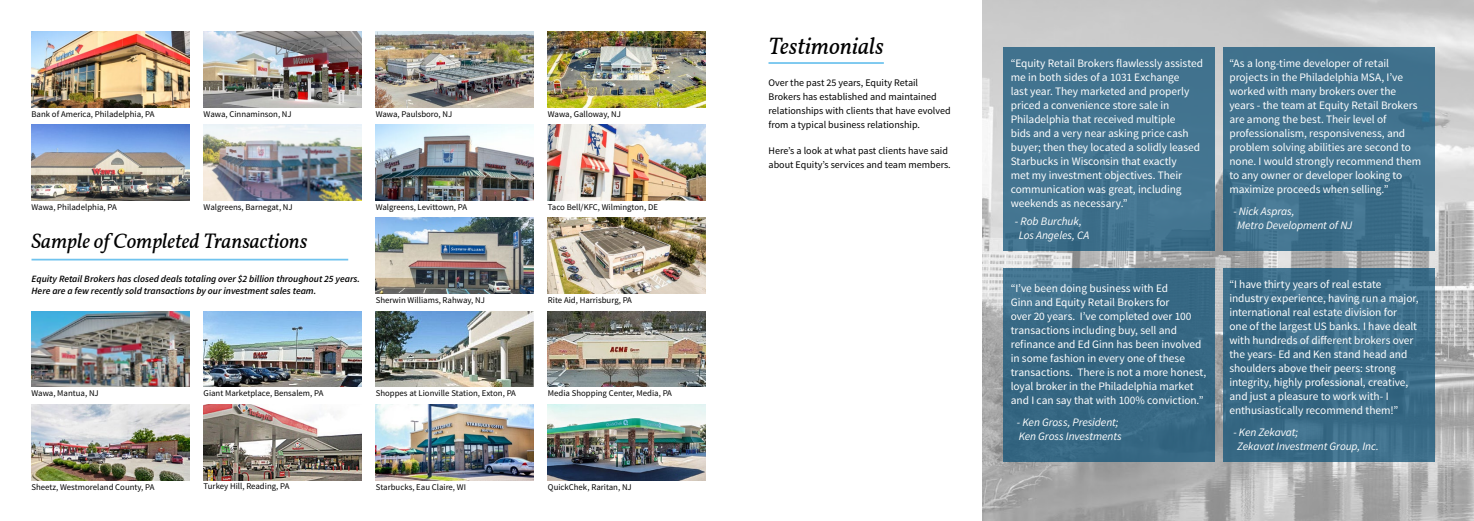
<style>
.page{position:relative;width:1474px;height:521px;background:#fff}
.page>*{position:absolute;margin:0;border:0;box-sizing:border-box;transform-origin:0 0}
.t1{font:italic 23.62px "Vollkorn";color:#000}
.t2{font:italic 21px "Vollkorn";color:#000}
.t3{font:11.38px/14px "Source Sans Pro";letter-spacing:-.005em;color:#fff}
.t4{font:italic 11.38px/14px "Source Sans Pro";letter-spacing:-.01em;color:#fff}
.t5{font:10.06px/14px "Source Sans Pro";color:#000}
.t6{font:italic 600 9.62px/11.5px "Source Sans Pro";color:#000}
.t7{font:8.75px "Source Sans Pro";color:#000}
.s1{font-style:normal}
</style>
<div class="page">
<svg style="left:982px;top:0;width:491px;height:521px;background:#bcbdbd"></svg>
<hr style="left:768px;top:62px;width:115px;height:2px;background:#6fc3ee">
<div style="left:1003px;top:268px;width:212px;height:193px;background:linear-gradient(to bottom,#3b6c88,#346581)"></div>
<svg style="left:1223px;top:268px;width:211px;height:193px;background:#3a6b87"></svg>
<div style="left:1003px;top:47px;width:212px;height:204px;background:#437490"></div>
<div style="left:1223px;top:47px;width:211px;height:204px;background:#41738f"></div>
<hr style="left:32px;top:259px;width:316px;height:1px;background:#6fc3ee">
<img style="left:32px;top:32px;width:157px;height:75px">
<img style="left:204px;top:32px;width:157px;height:75px">
<img style="left:548px;top:32px;width:157px;height:75px">
<img style="left:376px;top:32px;width:157px;height:75px">
<img style="left:32px;top:125px;width:157px;height:75px">
<img style="left:204px;top:125px;width:157px;height:75px">
<img style="left:548px;top:125px;width:157px;height:75px">
<img style="left:376px;top:125px;width:157px;height:75px">
<img style="left:204px;top:311px;width:157px;height:76px">
<img style="left:204px;top:404px;width:157px;height:76px">
<img style="left:376px;top:218px;width:157px;height:75px">
<img style="left:376px;top:311px;width:157px;height:76px">
<img style="left:376px;top:404px;width:157px;height:76px">
<img style="left:548px;top:218px;width:157px;height:75px">
<img style="left:548px;top:311px;width:157px;height:76px">
<img style="left:548px;top:404px;width:157px;height:76px">
<img style="left:32px;top:311px;width:157px;height:76px">
<img style="left:32px;top:404px;width:157px;height:76px">
<p class="t7" style="left:32px;top:108px;width:124px">Bank of America, Philadelphia, PA</p>
<p class="t7" style="left:204px;top:108px;width:90px">Wawa, Cinnaminson, NJ</p>
<p class="t7" style="left:376px;top:108px;width:78px">Wawa, Paulsboro, NJ</p>
<p class="t7" style="left:548px;top:108px;width:74px">Wawa, Galloway, NJ</p>
<p class="t7" style="left:32px;top:202px;width:87px">Wawa, Philadelphia, PA</p>
<p class="t7" style="left:204px;top:202px;width:91px">Walgreens, Barnegat, NJ</p>
<p class="t7" style="left:376px;top:202px;width:93px">Walgreens, Levittown, PA</p>
<p class="t7" style="left:548px;top:202px;width:111px">Taco Bell/KFC, Wilmington, DE</p>
<h2 class="t2" style="left:32px;top:225px;width:277px">Sample of Completed Transactions</h2>
<p class="t6" style="left:32px;top:273px;width:330px">Equity Retail Brokers has closed deals totaling over $2 billion throughout 25 years.<br>Here are a few recently sold transactions by our investment sales team.</p>
<p class="t7" style="left:376px;top:295px;width:111px">Sherwin Williams, Rahway, NJ</p>
<p class="t7" style="left:548px;top:295px;width:86px">Rite Aid, Harrisburg, PA</p>
<p class="t7" style="left:31px;top:388px;width:69px">Wawa, Mantua, NJ</p>
<p class="t7" style="left:31px;top:481px;width:124px">Sheetz, Westmoreland County, PA</p>
<p class="t7" style="left:204px;top:388px;width:121px">Giant Marketplace, Bensalem, PA</p>
<p class="t7" style="left:204px;top:481px;width:87px">Turkey Hill, Reading, PA</p>
<p class="t7" style="left:376px;top:388px;width:142px">Shoppes at Lionville Station, Exton, PA</p>
<p class="t7" style="left:548px;top:388px;width:126px">Media Shopping Center, Media, PA</p>
<p class="t7" style="left:376px;top:481px;width:92px">Starbucks, Eau Claire, WI</p>
<p class="t7" style="left:548px;top:481px;width:85px">QuickChek, Raritan, NJ</p>
<h1 class="t1" style="left:768px;top:29px;width:117px">Testimonials</h1>
<p class="t5" style="left:768px;top:76px;width:184px">Over the past 25 years, Equity Retail Brokers has established and maintained relationships with clients that have evolved from a typical business relationship.</p>
<p class="t5" style="left:768px;top:144px;width:184px">Here’s a look at what past clients have said about Equity’s services and team members.</p>
<p class="t3" style="left:1010px;top:56px;width:194px">“Equity Retail Brokers flawlessly assisted me in both sides of a 1031 Exchange<br>last year. They marketed and properly priced a convenience store sale in Philadelphia that received multiple<br>bids and a very near asking price cash buyer; then they located a solidly leased Starbucks in Wisconsin that exactly<br>met my investment objectives. Their communication was great, including weekends as necessary.”</p>
<p class="t4" style="left:1018px;top:214px;width:72px;text-indent:-4px"><span class="s1">-</span> Rob Burchuk,<br>Los Angeles, CA</p>
<p class="t3" style="left:1010px;top:282px;width:197px">“I’ve been doing business with Ed<br>Ginn and Equity Retail Brokers for<br>over 20 years. I’ve completed over 100 transactions including buy, sell and refinance and Ed Ginn has been involved in some fashion in every one of these transactions. There is not a more honest, loyal broker in the Philadelphia market and I can say that with 100% conviction.”</p>
<p class="t4" style="left:1016px;top:415px;width:106px">- Ken Gross, President;<br>Ken Gross Investments</p>
<p class="t3" style="left:1229px;top:56px;width:193px">“As a long-time developer of retail projects in the Philadelphia MSA, I’ve worked with many brokers over the years - the team at Equity Retail Brokers are among the best. Their level of professionalism, responsiveness, and problem solving abilities are second to none. I would strongly recommend them to any owner or developer looking to maximize proceeds when selling.”</p>
<p class="t4" style="left:1237px;top:204px;width:117px;text-indent:-4px">- Nick Aspras,<br>Metro Development of NJ</p>
<p class="t3" style="left:1229px;top:278px;width:191px">“I have thirty years of real estate industry experience, having run a major, international real estate division for<br>one of the largest US banks. I have dealt with hundreds of different brokers over the years- Ed and Ken stand head and shoulders above their peers: strong integrity, highly professional, creative, and just a pleasure to work with- I enthusiastically recommend them!”</p>
<p class="t4" style="left:1237px;top:425px;width:143px;text-indent:-4px">- Ken Zekavat;<br>Zekavat Investment Group, Inc.</p>
</div>
